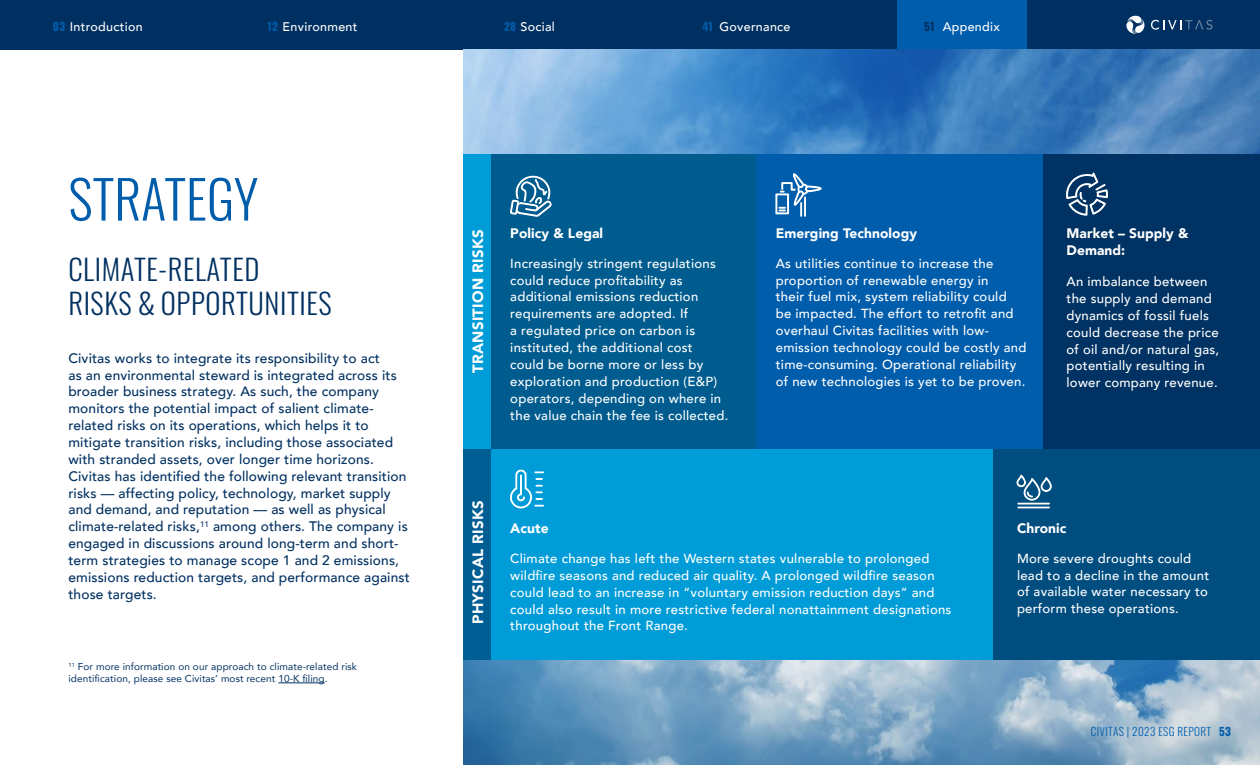
<style>
.page{position:relative;width:1260px;height:765px;background:#fff}
.page>*{position:absolute;margin:0;border:0;box-sizing:border-box;transform-origin:0 0}
.t1{font:300 52.5px "Oswald";color:#005dac}
.t2{font:300 28.75px/34.5px "Oswald";letter-spacing:.02em;color:#003061}
.t3{font:900 15px "Avenir";letter-spacing:.02em;color:#fff}
.t4{font:500 13.75px/16.9px "Avenir";letter-spacing:.01em;color:#003061}
.t5{font:900 13.75px/16.9px "Avenir";letter-spacing:.005em;color:#fff}
.t6{font:500 13.12px/16.9px "Avenir";letter-spacing:.02em;color:#fff}
.t7{font:500 12.5px "Avenir";letter-spacing:.025em;color:#fff}
.t8{font:300 11.25px "Oswald";letter-spacing:.03em;color:#005dac}
.t9{font:10px/12px "Avenir";letter-spacing:.01em;color:#003061}
.s1{font-family:"Oswald";font-weight:700;font-size:11.25px;color:#005dac}
.s2{font-family:"Oswald";font-weight:700;font-size:11.25px;color:#003061}
.s3{font-weight:700}
</style>
<div class="page">
<div style="left:0;top:0;width:1260px;height:49px;background:#003061"></div>
<div style="left:897px;top:0;width:130px;height:49px;background:#005dac"></div>
<svg style="left:1151px;top:20px;width:61px;height:10px"></svg>
<svg style="left:1126px;top:15px;width:19px;height:19px"></svg>
<img style="left:463px;top:50px;width:797px;height:715px">
<div style="left:747px;top:154px;width:309px;height:310px;background:#005dac"></div>
<div style="left:1043px;top:154px;width:217px;height:303px;background:#003363"></div>
<div style="left:993px;top:450px;width:267px;height:210px;background:#004d80"></div>
<div style="left:491px;top:154px;width:265px;height:314px;background:#005c8f"></div>
<div style="left:491px;top:450px;width:502px;height:210px;background:#009cd7"></div>
<div style="left:463px;top:154px;width:28px;height:296px;background:#009cd7"></div>
<div style="left:463px;top:450px;width:28px;height:210px;background:#005e94"></div>
<svg style="left:1017px;top:475px;width:35px;height:25px"></svg>
<div style="left:1018px;top:503px;width:31px;height:1px;border:1px solid #fff"></div>
<div style="left:1018px;top:507px;width:31px;height:1px;border:1px solid #fff"></div>
<svg style="left:510px;top:470px;width:34px;height:38px"></svg>
<svg style="left:510px;top:176px;width:41px;height:41px"></svg>
<svg style="left:776px;top:173px;width:45px;height:43px"></svg>
<svg style="left:1066px;top:172px;width:42px;height:43px"></svg>
<hr style="left:278px;top:683px;width:47px;height:1px;background:#003061">
<p class="t7" style="left:53px;top:16px;width:91px"><span class="s1">03</span> Introduction</p>
<p class="t7" style="left:924px;top:16px;width:77px"><span class="s2">51</span> Appendix</p>
<p class="t7" style="left:267px;top:16px;width:92px"><span class="s1">12</span> Environment</p>
<p class="t7" style="left:504px;top:16px;width:52px"><span class="s1">28</span> Social</p>
<p class="t7" style="left:702px;top:16px;width:90px"><span class="s1">41</span> Governance</p>
<h1 class="t1" style="left:68px;top:152px;width:191px">STRATEGY</h1>
<h2 class="t2" style="left:68px;top:249px;width:265px">CLIMATE-RELATED<br>RISKS &amp; OPPORTUNITIES</h2>
<p class="t4" style="left:68px;top:349px;width:343px">Civitas works to integrate its responsibility to act<br>as an environmental steward is integrated across its broader business strategy. As such, the company monitors the potential impact of salient climate&shy;related risks on its operations, which helps it to mitigate transition risks, including those associated with stranded assets, over longer time horizons.<br>Civitas has identified the following relevant transition risks — affecting policy, technology, market supply and demand, and reputation — as well as physical climate-related risks,<sup>11</sup> among others. The company is engaged in discussions around long-term and short&shy;term strategies to manage scope 1 and 2 emissions, emissions reduction targets, and performance against those targets.</p>
<p class="t9" style="left:68px;top:660px;width:290px"><sup>11</sup> For more information on our approach to climate-related risk identification, please see Civitas’ most recent 10-K filing.</p>
<p class="t3" style="left:465px;top:373px;width:145px;rotate:-90deg">TRANSITION RISKS</p>
<p class="t5" style="left:510px;top:224px;width:94px">Policy &amp; Legal</p>
<p class="t6" style="left:510px;top:254px;width:220px">Increasingly stringent regulations could reduce profitability as additional emissions reduction requirements are adopted. If<br>a regulated price on carbon is instituted, the additional cost could be borne more or less by exploration and production (E&amp;P) operators, depending on where in the value chain the fee is collected.</p>
<p class="t5" style="left:776px;top:224px;width:143px">Emerging Technology</p>
<p class="t5" style="left:1067px;top:224px;width:124px">Market – Supply &amp;<br>Demand:</p>
<p class="t6" style="left:776px;top:254px;width:252px">As utilities continue to increase the proportion of renewable energy in<br>their fuel mix, system reliability could<br>be impacted. The effort to retrofit and overhaul Civitas facilities with low&shy;emission technology could be costly and time-consuming. Operational reliability of new technologies is yet to be proven.</p>
<p class="t6" style="left:1067px;top:272px;width:154px">An imbalance between the supply and demand dynamics of fossil fuels could decrease the price of oil and/or natural gas, potentially resulting in lower company revenue.</p>
<p class="t3" style="left:465px;top:624px;width:125px;rotate:-90deg">PHYSICAL RISKS</p>
<p class="t5" style="left:510px;top:520px;width:40px">Acute</p>
<p class="t5" style="left:1017px;top:520px;width:51px">Chronic</p>
<p class="t6" style="left:510px;top:549px;width:443px">Climate change has left the Western states vulnerable to prolonged wildfire seasons and reduced air quality. A prolonged wildfire season could lead to an increase in “voluntary emission reduction days” and could also result in more restrictive federal nonattainment designations throughout the Front Range.</p>
<p class="t6" style="left:1017px;top:549px;width:194px">More severe droughts could lead to a decline in the amount of available water necessary to perform these operations.</p>
<p class="t8" style="left:1091px;top:722px;width:141px">CIVITAS | 2023 ESG REPORT <span class="s3">53</span></p>
</div>
